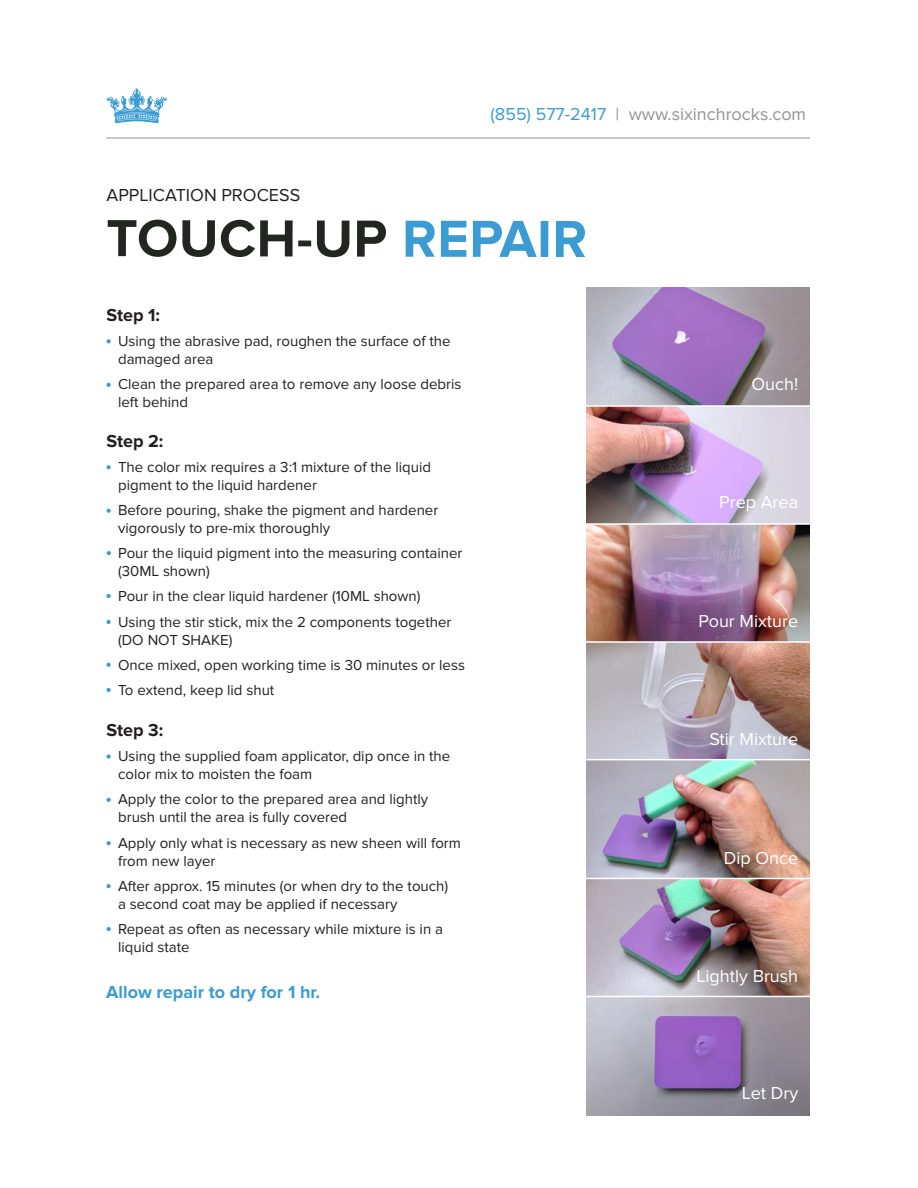
<style>
.page{position:relative;width:918px;height:1188px;background:#fff}
.page>*{position:absolute;margin:0;border:0;box-sizing:border-box;transform-origin:0 0}
.t1{font:700 54px "Proxima Nova";letter-spacing:.01em;color:#222620}
.t2{font:18px "Proxima Nova";color:#fff}
.t3{font:18px "Proxima Nova";color:#929497}
.t4{font:700 18px "Proxima Nova";color:#3a9cd2}
.t5{font:18px "Proxima Nova";color:#231f20}
.t6{font:700 18px "Proxima Nova";color:#231f20}
.t7{font:15px/18px "Proxima Nova";color:#231f20}
.s1{color:#3a9cd2}
</style>
<div class="page">
<svg style="left:106px;top:88px;width:61px;height:35px"></svg>
<hr style="left:106px;top:138px;width:704px;height:1px;background:#929497">
<svg style="left:106px;top:339px;width:5px;height:4px"></svg>
<svg style="left:106px;top:383px;width:5px;height:4px"></svg>
<svg style="left:106px;top:465px;width:5px;height:4px"></svg>
<svg style="left:106px;top:509px;width:5px;height:4px"></svg>
<svg style="left:107px;top:551px;width:4px;height:4px"></svg>
<svg style="left:106px;top:594px;width:5px;height:4px"></svg>
<svg style="left:106px;top:620px;width:5px;height:4px"></svg>
<svg style="left:106px;top:663px;width:5px;height:4px"></svg>
<svg style="left:106px;top:688px;width:5px;height:4px"></svg>
<svg style="left:106px;top:754px;width:5px;height:5px"></svg>
<svg style="left:106px;top:798px;width:5px;height:4px"></svg>
<svg style="left:106px;top:841px;width:5px;height:4px"></svg>
<svg style="left:106px;top:884px;width:5px;height:4px"></svg>
<svg style="left:106px;top:927px;width:5px;height:4px"></svg>
<img style="left:586px;top:288px;width:224px;height:827px">
<hr style="left:576px;top:405px;width:248px;height:2px;background:#fff">
<hr style="left:576px;top:523px;width:248px;height:2px;background:#fff">
<hr style="left:576px;top:641px;width:248px;height:2px;background:#fff">
<hr style="left:576px;top:759px;width:248px;height:1px;background:#fff">
<hr style="left:576px;top:878px;width:248px;height:1px;background:#fff">
<hr style="left:576px;top:996px;width:248px;height:1px;background:#fff">
<p class="t5" style="left:106px;top:185px;width:195px">APPLICATION PROCESS</p>
<p class="t3" style="left:490px;top:104px;width:317px"><span class="s1">(855) 577-2417</span> | www.sixinchrocks.com</p>
<h1 class="t1" style="left:106px;top:207px;width:482px">TOUCH-UP <span class="s1">REPAIR</span></h1>
<p class="t6" style="left:106px;top:305px;width:55px">Step 1:</p>
<p class="t7" style="left:118px;top:332px;width:334px">Using the abrasive pad, roughen the surface of the damaged area</p>
<p class="t7" style="left:118px;top:376px;width:345px">Clean the prepared area to remove any loose debris left behind</p>
<p class="t6" style="left:106px;top:430px;width:59px">Step 2:</p>
<p class="t7" style="left:118px;top:458px;width:314px">The color mix requires a 3:1 mixture of the liquid pigment to the liquid hardener</p>
<p class="t7" style="left:118px;top:501px;width:322px">Before pouring, shake the pigment and hardener vigorously to pre-mix thoroughly</p>
<p class="t7" style="left:118px;top:544px;width:346px">Pour the liquid pigment into the measuring container (30ML shown)</p>
<p class="t7" style="left:118px;top:584px;width:335px;line-height:25.2px">Pour in the clear liquid hardener (10ML shown)<br>Using the stir stick, mix the 2 components together</p>
<p class="t7" style="left:118px;top:627px;width:348px;line-height:25.2px">(DO NOT SHAKE)<br>Once mixed, open working time is 30 minutes or less<br>To extend, keep lid shut</p>
<p class="t6" style="left:106px;top:720px;width:58px">Step 3:</p>
<p class="t7" style="left:118px;top:748px;width:334px">Using the supplied foam applicator, dip once in the color mix to moisten the foam</p>
<p class="t7" style="left:118px;top:791px;width:312px">Apply the color to the prepared area and lightly brush until the area is fully covered</p>
<p class="t7" style="left:118px;top:834px;width:344px">Apply only what is necessary as new sheen will form from new layer</p>
<p class="t7" style="left:118px;top:877px;width:332px">After approx. 15 minutes (or when dry to the touch) a second coat may be applied if necessary</p>
<p class="t7" style="left:118px;top:920px;width:326px">Repeat as often as necessary while mixture is in a liquid state</p>
<p class="t4" style="left:106px;top:981px;width:215px">Allow repair to dry for 1 hr.</p>
<p class="t2" style="left:752px;top:374px;width:48px">Ouch!</p>
<p class="t2" style="left:719px;top:492px;width:80px">Prep Area</p>
<p class="t2" style="left:698px;top:611px;width:101px">Pour Mixture</p>
<p class="t2" style="left:709px;top:729px;width:90px">Stir Mixture</p>
<p class="t2" style="left:724px;top:848px;width:76px">Dip Once</p>
<p class="t2" style="left:696px;top:966px;width:103px">Lightly Brush</p>
<p class="t2" style="left:742px;top:1083px;width:58px">Let Dry</p>
</div>
